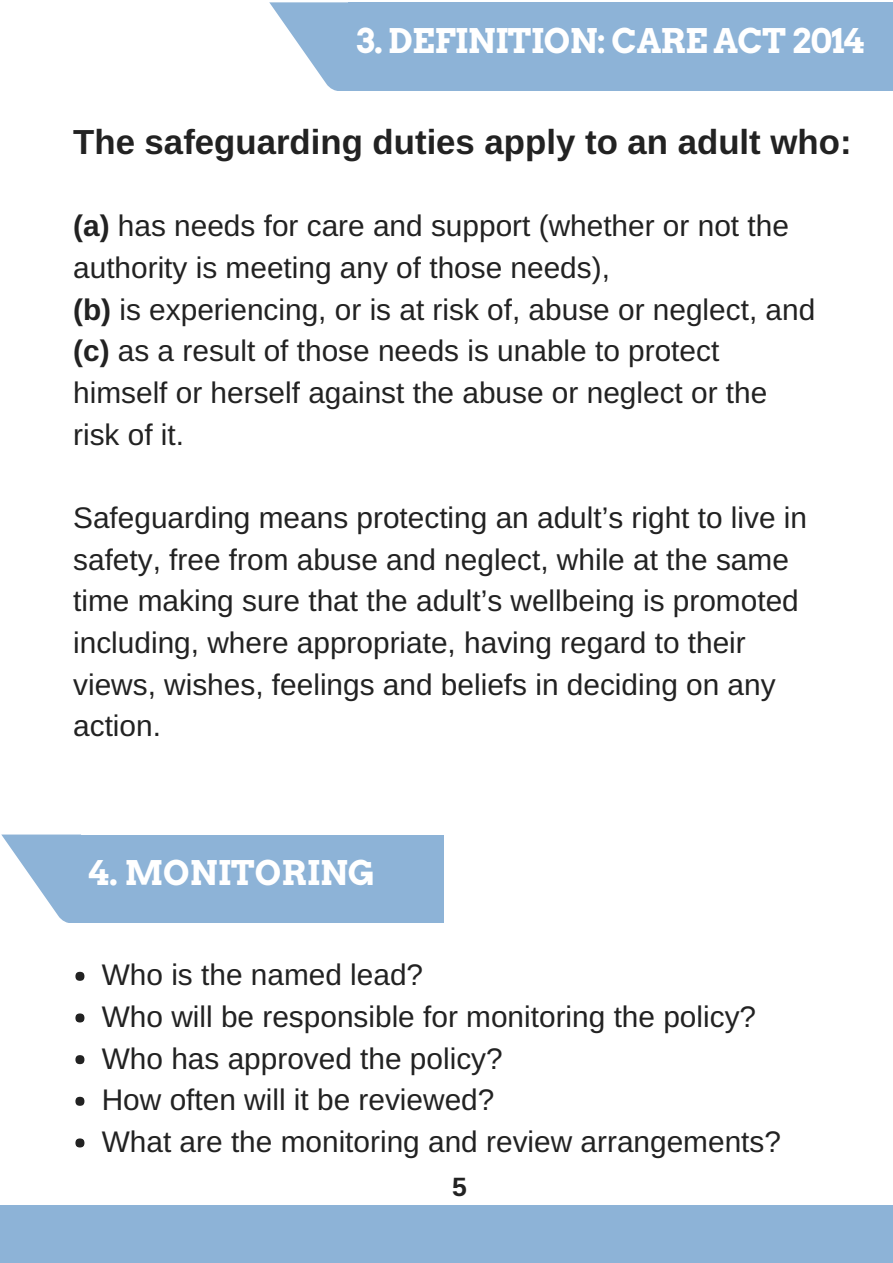
<style>
.page{position:relative;width:893px;height:1263px;background:#fff}
.page>*{position:absolute;margin:0;border:0;box-sizing:border-box;transform-origin:0 0}
.t1{font:700 34.8px "Arimo";color:#222}
.t2{font:700 33.75px "Arvo";letter-spacing:-.015em;color:#fff}
.t3{font:29.85px/41.7px "Arimo";color:#222}
.t4{font:700 26.55px "Arimo";color:#222}
.s1{font-weight:700}
</style>
<div class="page">
<div style="left:80px;top:834px;width:330px;height:88px;background:#8db3d7"></div>
<div style="left:409px;top:834px;width:34px;height:88px;background:#8db3d7"></div>
<svg style="left:1px;top:834px;width:80px;height:88px"></svg>
<div style="left:75px;top:972px;width:9px;height:9px;background:#222;border-radius:50%"></div>
<div style="left:75px;top:1013px;width:9px;height:9px;background:#222;border-radius:50%"></div>
<div style="left:75px;top:1055px;width:9px;height:9px;background:#222;border-radius:50%"></div>
<div style="left:75px;top:1097px;width:9px;height:9px;background:#222;border-radius:50%"></div>
<div style="left:75px;top:1138px;width:9px;height:9px;background:#222;border-radius:50%"></div>
<div style="left:348px;top:2px;width:545px;height:88px;background:#8db3d7"></div>
<svg style="left:269px;top:2px;width:79px;height:88px"></svg>
<div style="left:0;top:1205px;width:893px;height:58px;background:#8db3d7"></div>
<p class="t2" style="left:357px;top:21px;width:509px">3. DEFINITION: CARE ACT 2014</p>
<p class="t1" style="left:73px;top:123px;width:780px">The safeguarding duties apply to an adult who:</p>
<p class="t3" style="left:73px;top:205px;width:744px"><span class="s1">(a)</span> has needs for care and support (whether or not the authority is meeting any of those needs),<br><span class="s1">(b)</span> is experiencing, or is at risk of, abuse or neglect, and <span class="s1">(c)</span> as a result of those needs is unable to protect himself or herself against the abuse or neglect or the risk of it.</p>
<p class="t3" style="left:73px;top:497px;width:735px">Safeguarding means protecting an adult’s right to live in safety, free from abuse and neglect, while at the same time making sure that the adult’s wellbeing is promoted including, where appropriate, having regard to their views, wishes, feelings and beliefs in deciding on any action.</p>
<p class="t2" style="left:89px;top:853px;width:287px">4. MONITORING</p>
<p class="t3" style="left:102px;top:954px;width:681px">Who is the named lead?<br>Who will be responsible for monitoring the policy?<br>Who has approved the policy?<br>How often will it be reviewed?<br>What are the monitoring and review arrangements?</p>
<p class="t4" style="left:452px;top:1172px;width:16px">5</p>
</div>
